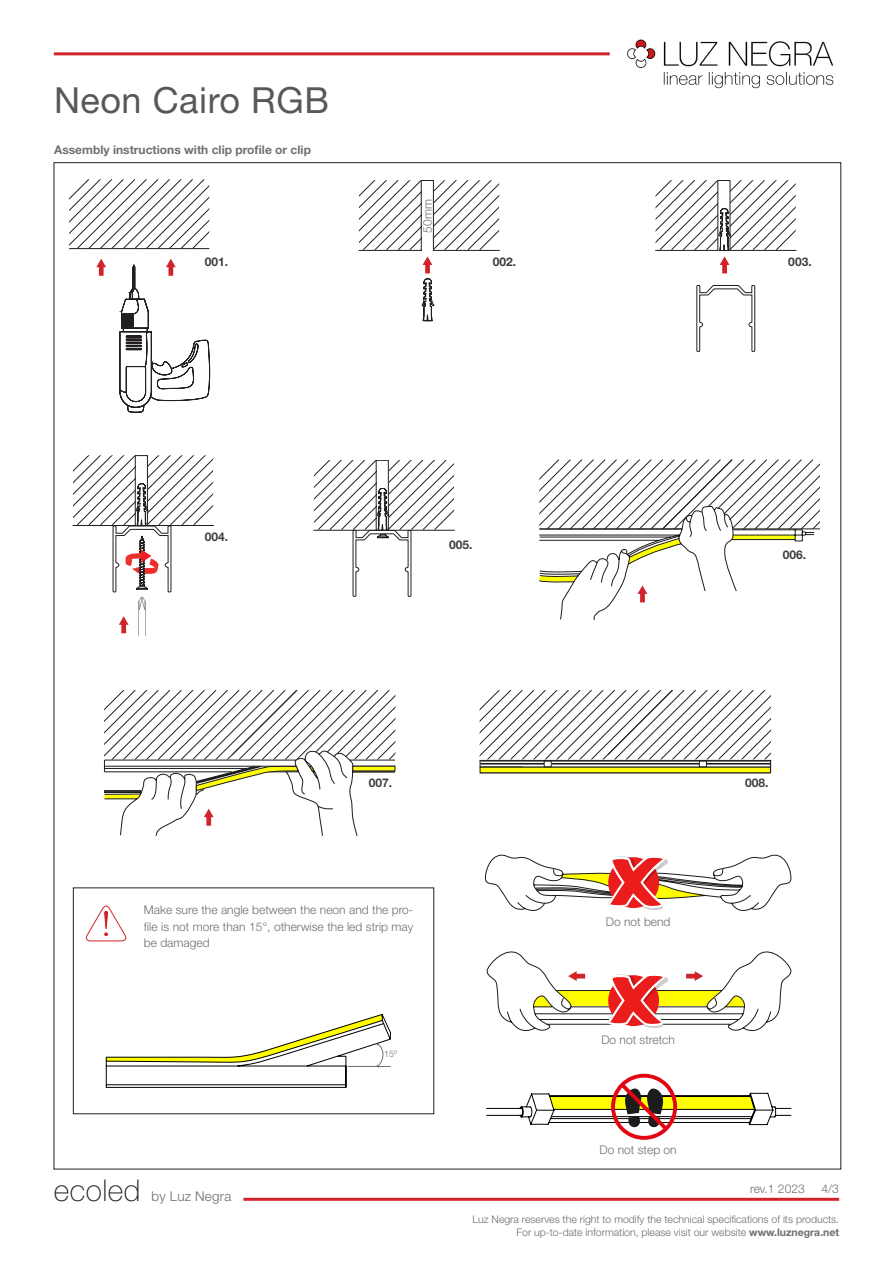
<style>
.page{position:relative;width:893px;height:1263px;background:#fff}
.page>*{position:absolute;margin:0;border:0;box-sizing:border-box;transform-origin:0 0}
.t1{font:36px "Helvetica Neue LT Std";letter-spacing:.015em;color:#57585a}
.t2{font:300 13.5px "Helvetica Neue LT Std";letter-spacing:.015em;color:#6c6d70}
.TEXTO_CATÁLOGO{font:300 12px/16.5px "Helvetica Neue LT Std";color:#6f7073;text-align:justify}
.t3{font:700 12px "Helvetica Neue LT Std";color:#6f7073}
.t4{font:700 12px "Helvetica Neue LT Std";color:#3e3e3f}
.t5{font:300 12px "Helvetica Neue LT Std";color:#6c6d70}
.t6{font:300 10.5px/12.6px "Helvetica Neue LT Std";color:#6c6d70;text-align:right}
.t7{font:300 9px "Helvetica Neue LT Std";color:#6f7073}
.s1{font-weight:100;font-size:30px;color:#231f20}
.s2{font-weight:700}
</style>
<div class="page">
<hr style="left:54px;top:52px;width:556px;height:3px;background:#d1232a">
<hr style="left:243px;top:1198px;width:596px;height:3px;background:#d1232a">
<img style="left:627px;top:39px;width:207px;height:50px">
<svg style="left:359px;top:180px;width:140px;height:141px"></svg>
<svg style="left:655px;top:180px;width:141px;height:93px"></svg>
<svg style="left:69px;top:179px;width:140px;height:69px"></svg>
<svg style="left:96px;top:259px;width:10px;height:17px"></svg>
<hr style="left:69px;top:248px;width:140px;height:1px;background:#231f20">
<hr style="left:479px;top:760px;width:292px;height:1px;background:#231f20">
<svg style="left:119px;top:259px;width:91px;height:154px"></svg>
<svg style="left:696px;top:285px;width:59px;height:67px"></svg>
<svg style="left:73px;top:455px;width:141px;height:181px"></svg>
<svg style="left:314px;top:460px;width:140px;height:137px"></svg>
<svg style="left:539px;top:459px;width:281px;height:161px"></svg>
<svg style="left:104px;top:689px;width:291px;height:147px"></svg>
<svg style="left:353px;top:766px;width:42px;height:5px"></svg>
<svg style="left:480px;top:689px;width:291px;height:84px"></svg>
<div style="left:544px;top:761px;width:7px;height:6px;background:#fff"></div>
<div style="left:544px;top:761px;width:7px;height:6px;border:1px solid #231f20"></div>
<div style="left:699px;top:761px;width:7px;height:6px;background:#fff"></div>
<div style="left:699px;top:761px;width:8px;height:6px;border:1px solid #231f20"></div>
<svg style="left:86px;top:905px;width:40px;height:37px"></svg>
<svg style="left:106px;top:1014px;width:285px;height:74px"></svg>
<svg style="left:485px;top:854px;width:306px;height:57px"></svg>
<svg style="left:487px;top:951px;width:304px;height:81px"></svg>
<svg style="left:486px;top:1074px;width:305px;height:66px"></svg>
<p class="t1" style="left:54px;top:79px;width:277px">Neon Cairo RGB</p>
<p class="t3" style="left:54px;top:142px;width:258px">Assembly instructions with clip profile or clip</p>
<p class="t4" style="left:205px;top:254px;width:25px">001.</p>
<p class="TEXTO_CATÁLOGO" style="left:419px;top:233px;width:35px;rotate:-90deg">50mm</p>
<p class="t4" style="left:493px;top:254px;width:25px">002.</p>
<p class="t4" style="left:788px;top:254px;width:25px">003.</p>
<p class="t4" style="left:205px;top:529px;width:25px">004.</p>
<p class="t4" style="left:449px;top:537px;width:25px">005.</p>
<p class="t4" style="left:783px;top:547px;width:25px">006.</p>
<p class="t4" style="left:369px;top:775px;width:25px">007.</p>
<p class="t4" style="left:745px;top:775px;width:25px">008.</p>
<p class="TEXTO_CATÁLOGO" style="left:144px;top:901px;width:271px">Make sure the angle between the neon and the pro&shy;file is not more than 15°, otherwise the led strip may be damaged</p>
<p class="TEXTO_CATÁLOGO" style="left:606px;top:913px;width:66px">Do not bend</p>
<p class="t2" style="left:54px;top:1188px;width:179px"><span class="s1">ecoled</span> by Luz Negra</p>
<p class="t7" style="left:384px;top:1048px;width:15px">15º</p>
<p class="TEXTO_CATÁLOGO" style="left:601px;top:1031px;width:75px">Do not stretch</p>
<p class="TEXTO_CATÁLOGO" style="left:600px;top:1141px;width:79px">Do not step on</p>
<p class="t5" style="left:750px;top:1181px;width:56px">rev.1 2023</p>
<p class="t5" style="left:822px;top:1181px;width:19px">4/3</p>
<p class="t6" style="left:473px;top:1213px;width:368px">Luz Negra reserves the right to modify the technical specifications of its products.<br>For up-to-date information, please visit our website <span class="s2">www.luznegra.net</span></p>
</div>
